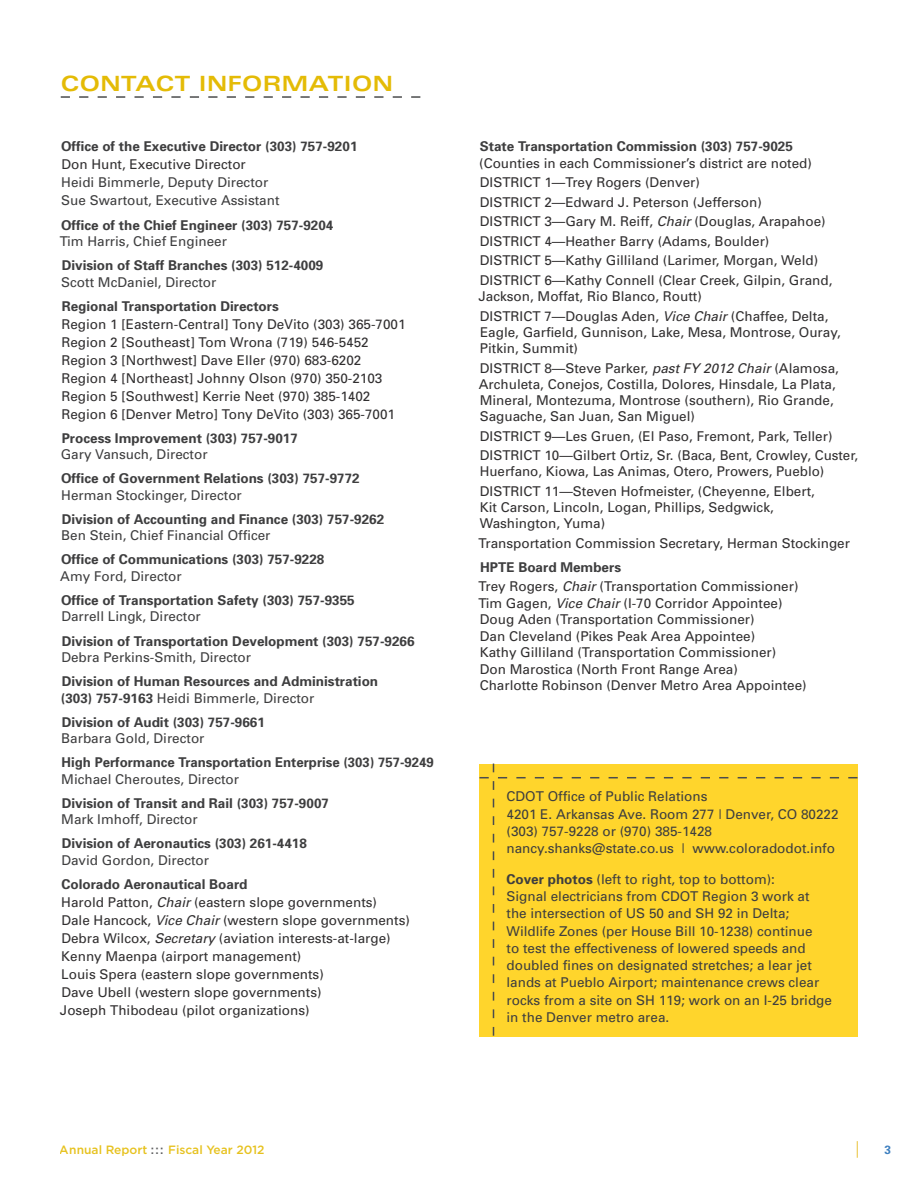
<style>
.page{position:relative;width:918px;height:1188px;background:#fff}
.page>*{position:absolute;margin:0;border:0;box-sizing:border-box;transform-origin:0 0}
.Page_Heading{font:700 expanded 21px "Univers";letter-spacing:.02em;color:#e4bb06}
.Contact_Info{font:13.5px/18px "Univers";color:#312f30}
.Contact_Info-2{font:700 13.5px/16.5px "Univers";color:#3e3e3f}
.Main_Copy{font:13.5px/17.2px "Univers";color:#3e3e3f}
.Contact_Info-3{font:13.5px/18px "Univers";color:#3e3e3f}
.t1{font:500 12px "Gotham";color:#e4bb06}
.t2{font:700 12px "Univers";color:#3d7fbf}
.s1{font-weight:700}
.s2{color:#312f30}
.s3{font-weight:400}
.s4{font-weight:700;color:#3e3e3f}
.s5{font-style:italic}
.s6{color:#4b4c4d}
</style>
<div class="page">
<svg style="left:857px;top:1141px;width:1px;height:17px"></svg>
<svg style="left:61px;top:96px;width:359px;height:2px"></svg>
<div style="left:480px;top:764px;width:378px;height:272px;background:#ffd52c"></div>
<p class="Page_Heading" style="left:61px;top:72px;width:334px">CONTACT INFORMATION</p>
<p class="Contact_Info-3" style="left:61px;top:137px;width:298px"><span class="s1">Office of the Executive Director (303) 757-9201<br></span><span class="s2">Don Hunt, Executive Director<br></span>Heidi Bimmerle, Deputy Director<br>Sue Swartout, Executive Assistant</p>
<p class="Contact_Info-2" style="left:60px;top:216px;width:275px">Office of the Chief Engineer (303) 757-9204<br><span class="s3">Tim Harris, Chief Engineer</span></p>
<p class="Contact_Info-2" style="left:61px;top:257px;width:264px">Division of Staff Branches (303) 512-4009<br><span class="s3">Scott McDaniel, Director</span></p>
<p class="Contact_Info" style="left:61px;top:297px;width:346px"><span class="s4">Regional Transportation Directors<br></span>Region 1 [Eastern-Central] Tony DeVito (303) 365-7001<br>Region 2 [Southeast] Tom Wrona (719) 546-5452<br>Region 3 [Northwest] Dave Eller (970) 683-6202<br>Region 4 [Northeast] Johnny Olson (970) 350-2103<br>Region 5 [Southwest] Kerrie Neet (970) 385-1402<br>Region 6 [Denver Metro] Tony DeVito (303) 365-7001</p>
<p class="Contact_Info-2" style="left:61px;top:429px;width:239px">Process Improvement (303) 757-9017<br><span class="s3">Gary Vansuch, Director</span></p>
<p class="Contact_Info-2" style="left:61px;top:470px;width:300px">Office of Government Relations (303) 757-9772<br><span class="s3">Herman Stockinger, Director</span></p>
<p class="Contact_Info-2" style="left:61px;top:510px;width:324px">Division of Accounting and Finance (303) 757-9262<br><span class="s3">Ben Stein, Chief Financial Officer</span></p>
<p class="Contact_Info-2" style="left:60px;top:551px;width:266px">Office of Communications (303) 757-9228<br><span class="s3">Amy Ford, Director</span></p>
<p class="Contact_Info-2" style="left:61px;top:591px;width:295px">Office of Transportation Safety (303) 757-9355<br><span class="s3">Darrell Lingk, Director</span></p>
<p class="Contact_Info-2" style="left:61px;top:632px;width:355px">Division of Transportation Development (303) 757-9266<br><span class="s3">Debra Perkins-Smith, Director</span></p>
<p class="Contact_Info-2" style="left:61px;top:673px;width:319px">Division of Human Resources and Administration (303) 757-9163 <span class="s3">Heidi Bimmerle, Director</span></p>
<p class="Contact_Info-2" style="left:61px;top:713px;width:205px">Division of Audit (303) 757-9661<br><span class="s3">Barbara Gold, Director</span></p>
<p class="Contact_Info-2" style="left:61px;top:754px;width:374px">High Performance Transportation Enterprise (303) 757-9249<br><span class="s3">Michael Cheroutes, Director</span></p>
<p class="Contact_Info-2" style="left:61px;top:794px;width:269px">Division of Transit and Rail (303) 757-9007<br><span class="s3">Mark Imhoff, Director</span></p>
<p class="Contact_Info-2" style="left:61px;top:835px;width:247px">Division of Aeronautics (303) 261-4418<br><span class="s3">David Gordon, Director</span></p>
<p class="Contact_Info" style="left:60px;top:875px;width:352px"><span class="s4">Colorado Aeronautical Board<br></span>Harold Patton, <span class="s5">Chair</span> (eastern slope governments)<br>Dale Hancock, <span class="s5">Vice Chair</span> (western slope governments)<br>Debra Wilcox, <span class="s5">Secretary</span> (aviation interests-at-large)<br>Kenny Maenpa (airport management)<br>Louis Spera (eastern slope governments)<br>Dave Ubell (western slope governments)<br>Joseph Thibodeau (pilot organizations)</p>
<p class="Contact_Info" style="left:479px;top:138px;width:334px;line-height:16.5px"><span class="s4">State Transportation Commission (303) 757-9025 </span>(Counties in each Commissioner’s district are noted)</p>
<p class="Contact_Info" style="left:480px;top:173px;width:354px;line-height:19.5px">DISTRICT 1—Trey Rogers (Denver)<br>DISTRICT 2—Edward J. Peterson (Jefferson)<br>DISTRICT 3—Gary M. Reiff, <span class="s5">Chair</span> (Douglas, Arapahoe)<br>DISTRICT 4—Heather Barry (Adams, Boulder)<br>DISTRICT 5—Kathy Gilliland (Larimer, Morgan, Weld)<br>DISTRICT 6—Kathy Connell (Clear Creek, Gilpin, Grand,</p>
<p class="Contact_Info" style="left:478px;top:286px;width:352px;line-height:19.5px">Jackson, Moffat, Rio Blanco, Routt)<br>DISTRICT 7—Douglas Aden, <span class="s5">Vice Chair</span> (Chaffee, Delta,</p>
<p class="Contact_Info" style="left:480px;top:324px;width:363px;line-height:16.2px">Eagle, Garfield, Gunnison, Lake, Mesa, Montrose, Ouray,<br>Pitkin, Summit)</p>
<p class="Contact_Info" style="left:479px;top:359px;width:362px;line-height:16.2px">DISTRICT 8—Steve Parker, <span class="s5">past FY 2012 Chair</span> (Alamosa, Archuleta, Conejos, Costilla, Dolores, Hinsdale, La Plata, Mineral, Montezuma, Montrose (southern), Rio Grande, Saguache, San Juan, San Miguel)</p>
<p class="Contact_Info" style="left:480px;top:426px;width:380px;line-height:19.5px">DISTRICT 9—Les Gruen, (El Paso, Fremont, Park, Teller)<br>DISTRICT 10—Gilbert Ortiz, Sr. (Baca, Bent, Crowley, Custer,</p>
<p class="Contact_Info" style="left:480px;top:462px;width:346px;line-height:19.5px">Huerfano, Kiowa, Las Animas, Otero, Prowers, Pueblo)<br>DISTRICT 11—Steven Hofmeister, (Cheyenne, Elbert,</p>
<p class="Contact_Info" style="left:480px;top:499px;width:296px;line-height:16.2px">Kit Carson, Lincoln, Logan, Phillips, Sedgwick,<br>Washington, Yuma)</p>
<p class="Contact_Info" style="left:478px;top:534px;width:373px">Transportation Commission Secretary, Herman Stockinger</p>
<p class="Contact_Info" style="left:478px;top:557px;width:322px;line-height:19.5px"><span class="s4">HPTE Board Members<br></span>Trey Rogers, <span class="s5">Chair</span> (Transportation Commissioner)</p>
<p class="Contact_Info" style="left:478px;top:595px;width:330px;line-height:16.5px">Tim Gagen, <span class="s5">Vice Chair</span> (I-70 Corridor Appointee)<br>Doug Aden (Transportation Commissioner)<br>Dan Cleveland (Pikes Peak Area Appointee)<br>Kathy Gilliland (Transportation Commissioner)<br>Don Marostica (North Front Range Area)<br>Charlotte Robinson (Denver Metro Area Appointee)</p>
<p class="Main_Copy" style="left:507px;top:788px;width:334px">CDOT Office of Public Relations<br>4201 E. Arkansas Ave. Room 277 | Denver, CO 80222 (303) 757-9228 or (970) 385-1428 nancy.shanks@state.co.us | www.coloradodot.info</p>
<p class="Main_Copy" style="left:507px;top:870px;width:327px"><span class="s1">Cover photos</span> (left to right, top to bottom):<br>Signal electricians from CDOT Region 3 work at the intersection of US 50 and SH 92 in Delta; Wildlife Zones (per House Bill 10-1238) continue<br>to test the effectiveness of lowered speeds and doubled fines on designated stretches; a lear jet lands at Pueblo Airport; maintenance crews clear rocks from a site on SH 119; work on an I-25 bridge in the Denver metro area.</p>
<p class="t1" style="left:60px;top:1143px;width:206px">Annual Report <span class="s6">:::</span> Fiscal Year 2012</p>
<p class="t2" style="left:884px;top:1142px;width:8px">3</p>
</div>
